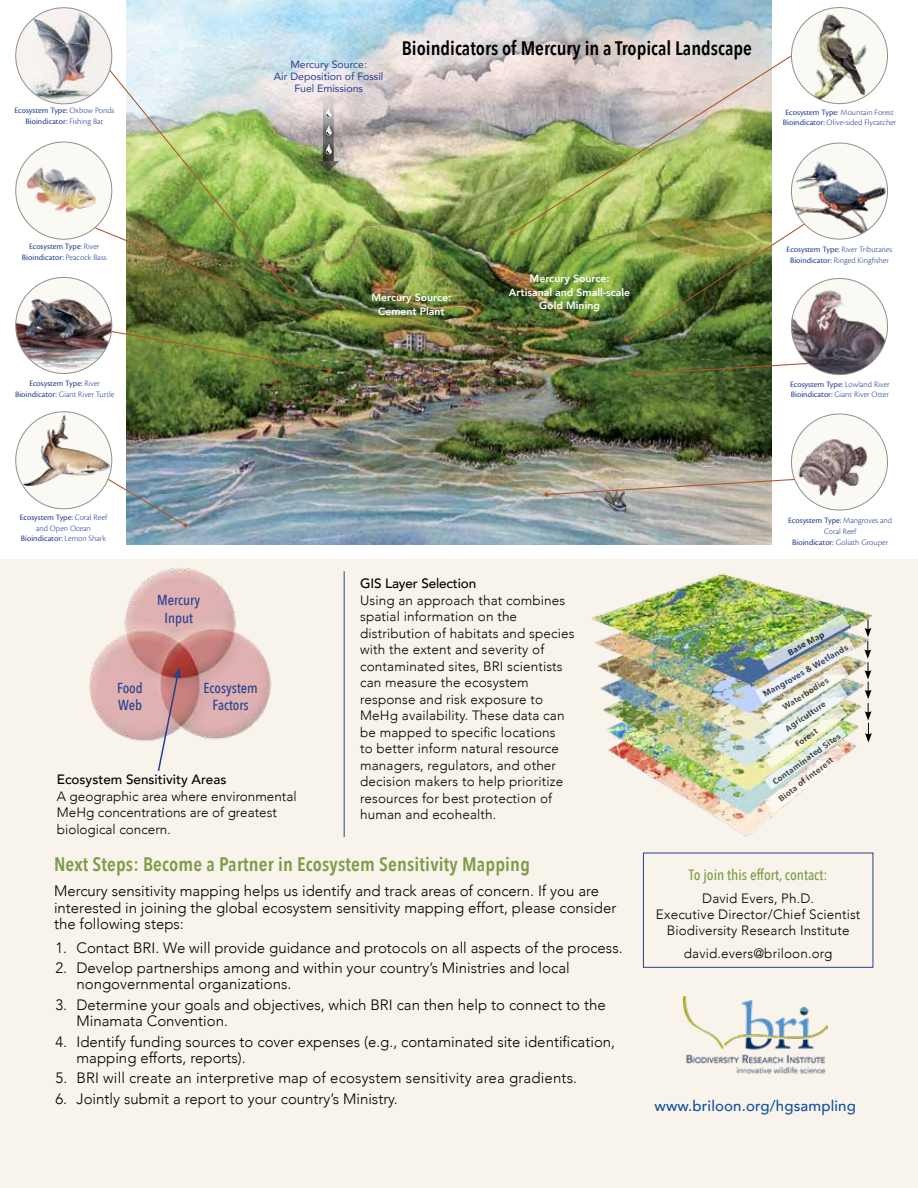
<style>
.page{position:relative;width:918px;height:1188px;background:#fff}
.page>*{position:absolute;margin:0;border:0;box-sizing:border-box;transform-origin:0 0}
.t1{font:600 19.5px "Avenir Next Condensed";letter-spacing:.01em;color:#7d9b48}
.t2{font:600 19.5px "Avenir Next Condensed";color:#000}
.t3{font:300 15px/16.5px "Avenir";color:#000}
.t4{font:500 15px "Avenir";letter-spacing:.01em;color:#0e50a3}
.t5{font:500 15px "Avenir Next Condensed";color:#7d9b48}
.t6{font:500 14.55px/17.7px "Avenir Next Condensed";color:#25408f;text-align:center}
.t7{font:300 13.5px/16.5px "Avenir";letter-spacing:.01em;color:#000}
.t8{font:500 13.5px "Avenir";color:#000}
.t9{font:800 10.5px/13.5px "Avenir";color:#fff;text-align:center}
.t10{font:10.5px/12px "Avenir";color:#25408f;text-align:center}
.t11{font:300 8.55px/10.6px "Cronos Pro";color:#25408f;text-align:center}
.t12{font:8.55px/10.6px "Cronos Pro";color:#25408f;text-align:center}
.t13{font:600 8.25px "Avenir Next Condensed";color:#000;scale:1.33 1}
.s1{font-weight:300}
.s2{font-weight:400}
</style>
<div class="page">
<div style="left:0;top:559px;width:918px;height:629px;background:#f9f4eb"></div>
<img style="left:127px;top:0;width:645px;height:545px">
<svg style="left:544px;top:476px;width:262px;height:21px;background:#c4b9ab"></svg>
<svg style="left:103px;top:329px;width:229px;height:43px;background:#748a48"></svg>
<svg style="left:112px;top:467px;width:76px;height:60px"></svg>
<img style="left:511px;top:52px;width:285px;height:183px">
<svg style="left:510px;top:231px;width:4px;height:5px"></svg>
<img style="left:16px;top:8px;width:96px;height:96px;border-radius:48px">
<img style="left:16px;top:142px;width:73px;height:97px">
<img style="left:16px;top:277px;width:96px;height:96px;border-radius:48px">
<img style="left:16px;top:412px;width:96px;height:97px">
<img style="left:625px;top:222px;width:182px;height:120px">
<svg style="left:633px;top:360px;width:207px;height:16px"></svg>
<img style="left:791px;top:8px;width:97px;height:96px;border-radius:48px">
<img style="left:791px;top:279px;width:97px;height:96px;border-radius:48px">
<img style="left:791px;top:414px;width:97px;height:96px;border-radius:48px">
<img style="left:791px;top:143px;width:97px;height:96px;border-radius:48px">
<img style="left:89px;top:63px;width:250px;height:257px">
<img style="left:312px;top:78px;width:29px;height:30px">
<div style="left:643px;top:853px;width:230px;height:115px;border:1px solid #25408f"></div>
<img style="left:683px;top:997px;width:144px;height:77px">
<img style="left:592px;top:573px;width:280px;height:264px">
<img style="left:755px;top:614px;width:101px;height:199px">
<svg style="left:864px;top:619px;width:8px;height:123px"></svg>
<hr style="left:344px;top:571px;width:1px;height:266px;background:#25408f">
<img style="left:89px;top:568px;width:183px;height:173px">
<svg style="left:157px;top:667px;width:24px;height:104px"></svg>
<p class="t10" style="left:274px;top:58px;width:111px">Mercury Source:<br>Air Deposition of Fossil<br>Fuel Emissions</p>
<h1 class="t2" style="left:402px;top:32px;width:352px">Bioindicators of Mercury in a Tropical Landscape</h1>
<p class="t12" style="left:14px;top:105px;width:101px">Ecosystem Type: <span class="s1">Oxbow Ponds<br></span>Bioindicator: <span class="s1">Fishing Bat</span></p>
<p class="t11" style="left:783px;top:107px;width:115px"><span class="s2">Ecosystem Type:</span> Mountain Forest<br><span class="s2">Bioindicator:</span> Olive-sided Flycatcher</p>
<p class="t12" style="left:22px;top:241px;width:86px">Ecosystem Type<span class="s1">: River<br></span>Bioindicator: <span class="s1">Peacock Bass</span></p>
<p class="t11" style="left:787px;top:244px;width:107px"><span class="s2">Ecosystem Type:</span> River Tributaries<br><span class="s2">Bioindicator:</span> Ringed Kingfisher</p>
<p class="t9" style="left:371px;top:291px;width:81px">Mercury Source:<br>Cement Plant</p>
<p class="t9" style="left:509px;top:272px;width:123px">Mercury Source:<br>Artisanal and Small-scale<br>Gold Mining</p>
<p class="t12" style="left:15px;top:378px;width:101px">Ecosystem Type: <span class="s1">River<br></span>Bioindicator: <span class="s1">Giant River Turtle</span></p>
<p class="t12" style="left:790px;top:379px;width:101px;text-align:left">Ecosystem Type: <span class="s1">Lowland River<br></span>Bioindicator: <span class="s1">Giant River Otter</span></p>
<p class="t11" style="left:20px;top:512px;width:89px"><span class="s2">Ecosystem Type:</span> Coral Reef and Open Ocean<br><span class="s2">Bioindicator:</span> Lemon Shark</p>
<p class="t11" style="left:788px;top:515px;width:106px"><span class="s2">Ecosystem Type:</span> Mangroves and<br>Coral Reef<br><span class="s2">Bioindicator:</span> Goliath Grouper</p>
<p class="t8" style="left:360px;top:572px;width:118px">GIS Layer Selection</p>
<p class="t7" style="left:360px;top:592px;width:216px">Using an approach that combines spatial information on the distribution of habitats and species with the extent and severity of contaminated sites, BRI scientists can measure the ecosystem response and risk exposure to<br>MeHg availability. These data can be mapped to specific locations<br>to better inform natural resource managers, regulators, and other decision makers to help prioritize resources for best protection of human and ecohealth.</p>
<h1 class="t1" style="left:54px;top:847px;width:477px">Next Steps: Become a Partner in Ecosystem Sensitivity Mapping</h1>
<p class="t3" style="left:54px;top:883px;width:564px">Mercury sensitivity mapping helps us identify and track areas of concern. If you are interested in joining the global ecosystem sensitivity mapping effort, please consider the following steps:</p>
<p class="t3" style="left:56px;top:939px;width:569px">1. Contact BRI. We will provide guidance and protocols on all aspects of the process.</p>
<p class="t3" style="left:76px;top:960px;width:495px;text-indent:-21px">2. Develop partnerships among and within your country’s Ministries and local nongovernmental organizations.</p>
<p class="t3" style="left:76px;top:996px;width:531px;text-indent:-21px">3. Determine your goals and objectives, which BRI can then help to connect to the<br>Minamata Convention.</p>
<p class="t3" style="left:76px;top:1033px;width:540px;text-indent:-21px">4. Identify funding sources to cover expenses (e.g., contaminated site identification, mapping efforts, reports).</p>
<p class="t3" style="left:56px;top:1070px;width:523px">5. BRI will create an interpretive map of ecosystem sensitivity area gradients.</p>
<p class="t3" style="left:56px;top:1090px;width:344px">6. Jointly submit a report to your country’s Ministry.</p>
<p class="t6" style="left:157px;top:591px;width:44px">Mercury<br>Input</p>
<p class="t6" style="left:117px;top:679px;width:27px;text-align:left">Food<br>Web</p>
<p class="t6" style="left:203px;top:679px;width:56px">Ecosystem<br>Factors</p>
<p class="t8" style="left:57px;top:768px;width:171px">Ecosystem Sensitivity Areas</p>
<p class="t7" style="left:57px;top:788px;width:241px">A geographic area where environmental<br>MeHg concentrations are of greatest biological concern.</p>
<p class="t13" style="left:785px;top:647px;width:32px;rotate:-29deg">Base Map</p>
<p class="t13" style="left:760px;top:689px;width:74px;rotate:-30deg">Mangroves &amp; Wetlands</p>
<p class="t13" style="left:779px;top:702px;width:41px;rotate:-32deg">Waterbodies</p>
<p class="t13" style="left:782px;top:723px;width:37px;rotate:-34deg">Agriculture</p>
<p class="t13" style="left:792px;top:739px;width:20px;rotate:-35deg">Forest</p>
<p class="t13" style="left:769px;top:777px;width:63px;rotate:-36deg">Contaminated Sites</p>
<p class="t13" style="left:775px;top:794px;width:52px;rotate:-38deg">Biota of interest</p>
<p class="t5" style="left:689px;top:866px;width:140px">To join this effort, contact:</p>
<p class="t7" style="left:656px;top:890px;width:206px;text-align:center">David Evers, Ph.D.<br>Executive Director/Chief Scientist<br>Biodiversity Research Institute</p>
<p class="t7" style="left:684px;top:945px;width:150px">david.evers@briloon.org</p>
<p class="t4" style="left:655px;top:1093px;width:203px">www.briloon.org/hgsampling</p>
</div>
